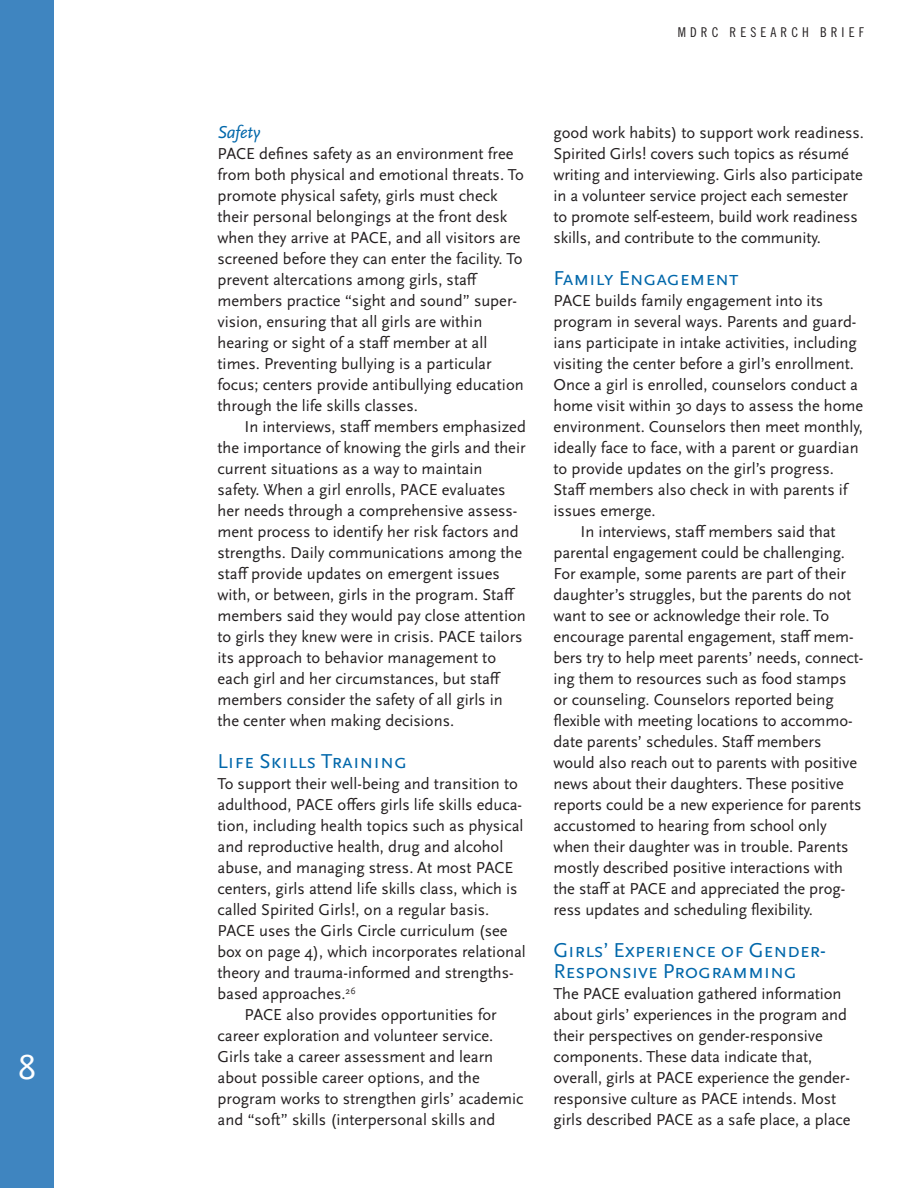
<style>
.page{position:relative;width:918px;height:1188px;background:#fff}
.page>*{position:absolute;margin:0;border:0;box-sizing:border-box;transform-origin:0 0}
.t1{font:36px "Scala Sans OT";color:#fff}
.t2{font:21px/21px "Scala Sans OT";letter-spacing:-.01em;color:#0067aa}
.t3{font:italic 18px "Scala Sans OT";letter-spacing:-.01em;color:#0067aa}
.t4{font:16.5px/21px "Scala Sans OT";color:#231f20}
.t5{font:13.5px "Trade Gothic LT Std Cn 18";letter-spacing:.3em;color:#231f20}
</style>
<div class="page">
<div style="left:0;top:0;width:54px;height:1188px;background:#3f85c0"></div>
<h1 class="t1" style="left:18px;top:1048px;width:19px">8</h1>
<p class="t5" style="left:678px;top:24px;width:188px">MDRC RESEARCH BRIEF</p>
<h4 class="t3" style="left:218px;top:122px;width:44px">Safety</h4>
<p class="t4" style="left:218px;top:144px;width:308px">PACE defines safety as an environment free from both physical and emotional threats. To promote physical safety, girls must check their personal belongings at the front desk when they arrive at PACE, and all visitors are screened before they can enter the facility. To prevent altercations among girls, staff members practice “sight and sound” super-</p>
<p class="t4" style="left:218px;top:312px;width:308px">vision, ensuring that all girls are within hearing or sight of a staff member at all times. Preventing bullying is a particular focus; centers provide antibullying education through the life skills classes.</p>
<p class="t4" style="left:218px;top:417px;width:310px;text-indent:27px">In interviews, staff members emphasized the importance of knowing the girls and their current situations as a way to maintain safety. When a girl enrolls, PACE evaluates her needs through a comprehensive assess&shy;ment process to identify her risk factors and strengths. Daily communications among the staff provide updates on emergent issues with, or between, girls in the program. Staff members said they would pay close attention to girls they knew were in crisis. PACE tailors its approach to behavior management to each girl and her circumstances, but staff members consider the safety of all girls in the center when making decisions.</p>
<h3 class="t2" style="left:218px;top:751px;width:191px">Life Skills Training</h3>
<p class="t4" style="left:218px;top:774px;width:310px">To support their well-being and transition to adulthood, PACE offers girls life skills educa&shy;tion, including health topics such as physical and reproductive health, drug and alcohol abuse, and managing stress. At most PACE centers, girls attend life skills class, which is called Spirited Girls!, on a regular basis.<br>PACE uses the Girls Circle curriculum (see box on page 4), which incorporates relational theory and trauma-informed and strengths&shy;based approaches.<sup>26</sup></p>
<p class="t4" style="left:218px;top:1005px;width:307px;text-indent:27px">PACE also provides opportunities for career exploration and volunteer service.<br>Girls take a career assessment and learn about possible career options, and the program works to strengthen girls’ academic and “soft” skills (interpersonal skills and</p>
<p class="t4" style="left:554px;top:123px;width:312px">good work habits) to support work readiness.<br>Spirited Girls! covers such topics as résumé writing and interviewing. Girls also participate in a volunteer service project each semester to promote self-esteem, build work readiness skills, and contribute to the community.</p>
<h3 class="t2" style="left:554px;top:268px;width:187px">Family Engagement</h3>
<p class="t4" style="left:554px;top:290px;width:311px">PACE builds family engagement into its program in several ways. Parents and guard&shy;ians participate in intake activities, including visiting the center before a girl’s enrollment.<br>Once a girl is enrolled, counselors conduct a home visit within 30 days to assess the home environment. Counselors then meet monthly, ideally face to face, with a parent or guardian to provide updates on the girl’s progress.<br>Staff members also check in with parents if issues emerge.</p>
<p class="t4" style="left:554px;top:522px;width:312px;text-indent:27px">In interviews, staff members said that parental engagement could be challenging.<br>For example, some parents are part of their daughter’s struggles, but the parents do not want to see or acknowledge their role. To encourage parental engagement, staff mem&shy;bers try to help meet parents’ needs, connect&shy;ing them to resources such as food stamps or counseling. Counselors reported being flexible with meeting locations to accommo&shy;date parents’ schedules. Staff members would also reach out to parents with positive news about their daughters. These positive reports could be a new experience for parents accustomed to hearing from school only when their daughter was in trouble. Parents mostly described positive interactions with the staff at PACE and appreciated the prog&shy;ress updates and scheduling flexibility.</p>
<h3 class="t2" style="left:554px;top:940px;width:274px">Girls’ Experience of Gender-<br>Responsive Programming</h3>
<p class="t4" style="left:554px;top:984px;width:298px">The PACE evaluation gathered information about girls’ experiences in the program and their perspectives on gender-responsive components. These data indicate that, overall, girls at PACE experience the gender&shy;responsive culture as PACE intends. Most girls described PACE as a safe place, a place</p>
</div>
